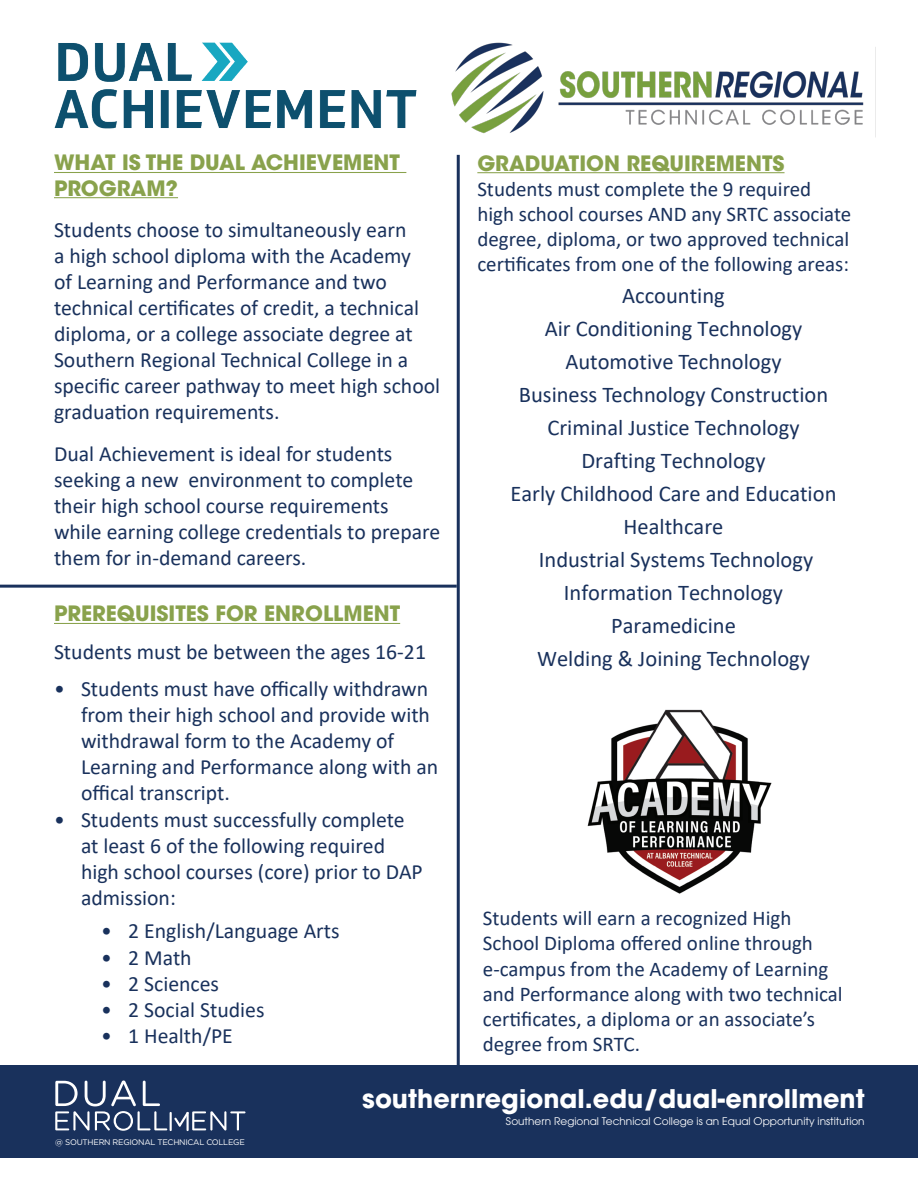
<style>
.page{position:relative;width:918px;height:1188px;background:#fff}
.page>*{position:absolute;margin:0;border:0;box-sizing:border-box;transform-origin:0 0}
.t1{font:700 25.5px "ITC Avant Garde Pro";color:#fff}
.t2{font:22.5px/33px "Calibri";color:#19315c;text-align:center}
.t3{font:21.75px/26.1px "Calibri";color:#19315c}
.t4{font:21px/25.2px "Calibri";color:#19315c}
.t5{font:700 21px/25.2px "ITC Avant Garde Std";color:#89a24c}
.t6{font:700 21px "ITC Avant Garde Pro";color:#89a24c}
.t7{font:10.5px "ITC Avant Garde Pro";color:#fff}
.t8{font:8.1px "Gotham";letter-spacing:-.03em;color:#fff}
</style>
<div class="page">
<img style="left:451px;top:42px;width:425px;height:95px">
<hr style="left:54px;top:172px;width:352px;height:1px;background:#89a24c">
<hr style="left:54px;top:197px;width:124px;height:1px;background:#89a24c">
<hr style="left:54px;top:623px;width:346px;height:1px;background:#89a24c">
<div style="left:0;top:1065px;width:918px;height:93px;background:#19315c"></div>
<svg style="left:55px;top:1081px;width:191px;height:50px"></svg>
<hr style="left:0;top:585px;width:457px;height:3px;background:#19315c">
<img style="left:54px;top:42px;width:363px;height:87px">
<hr style="left:457px;top:155px;width:3px;height:911px;background:#19315c">
<hr style="left:477px;top:172px;width:308px;height:1px;background:#89a24c">
<img style="left:587px;top:709px;width:184px;height:185px">
<p class="t5" style="left:54px;top:150px;width:347px">WHAT IS THE DUAL ACHIEVEMENT<br>PROGRAM?</p>
<p class="t3" style="left:54px;top:216px;width:388px">Students choose to simultaneously earn<br>a high school diploma with the Academy<br>of Learning and Performance and two technical certificates of credit, a technical diploma, or a college associate degree at Southern Regional Technical College in a specific career pathway to meet high school graduation requirements.</p>
<p class="t3" style="left:54px;top:440px;width:388px">Dual Achievement is ideal for students seeking a new environment to complete their high school course requirements while earning college credentials to prepare them for in-demand careers.</p>
<p class="t6" style="left:54px;top:600px;width:348px">PREREQUISITES FOR ENROLLMENT</p>
<p class="t3" style="left:54px;top:639px;width:374px">Students must be between the ages 16-21</p>
<p class="t3" style="left:81px;top:675px;width:359px;text-indent:-27px">• Students must have offically withdrawn from their high school and provide with withdrawal form to the Academy of Learning and Performance along with an offical transcript.</p>
<p class="t3" style="left:81px;top:806px;width:343px;text-indent:-27px">• Students must successfully complete at least 6 of the following required high school courses (core) prior to DAP admission:</p>
<p class="t3" style="left:101px;top:918px;width:240px">• 2 English/Language Arts</p>
<p class="t3" style="left:101px;top:944px;width:92px">• 2 Math</p>
<p class="t3" style="left:101px;top:970px;width:119px">• 2 Sciences</p>
<p class="t3" style="left:101px;top:996px;width:165px">• 2 Social Studies</p>
<p class="t3" style="left:101px;top:1022px;width:133px">• 1 Health/PE</p>
<p class="t5" style="left:477px;top:150px;width:309px">GRADUATION REQUIREMENTS</p>
<p class="t4" style="left:477px;top:176px;width:376px">Students must complete the 9 required high school courses AND any SRTC associate degree, diploma, or two approved technical certificates from one of the following areas:</p>
<p class="t2" style="left:510px;top:278px;width:328px">Accounting<br>Air Conditioning Technology<br>Automotive Technology<br>Business Technology Construction<br>Criminal Justice Technology<br>Drafting Technology<br>Early Childhood Care and Education<br>Healthcare<br>Industrial Systems Technology<br>Information Technology<br>Paramedicine<br>Welding &amp; Joining Technology</p>
<p class="t4" style="left:483px;top:905px;width:361px">Students will earn a recognized High School Diploma offered online through e-campus from the Academy of Learning and Performance along with two technical certificates, a diploma or an associate’s degree from SRTC.</p>
<p class="t8" style="left:55px;top:1137px;width:191px">@ SOUTHERN REGIONAL TECHNICAL COLLEGE</p>
<p class="t1" style="left:362px;top:1082px;width:504px">southernregional.edu/dual-enrollment</p>
<p class="t7" style="left:506px;top:1115px;width:360px">Southern Regional Technical College is an Equal Opportunity institution</p>
</div>
